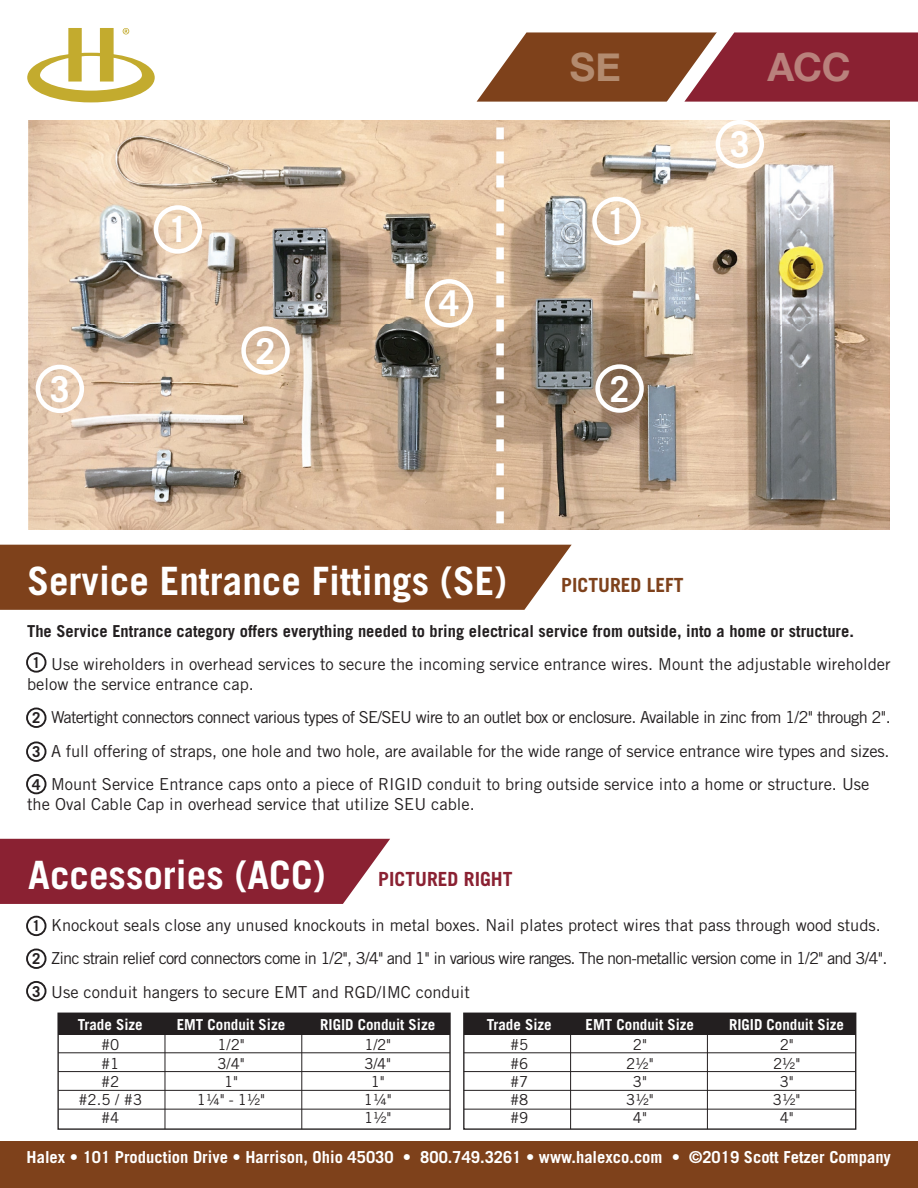
<style>
.page{position:relative;width:918px;height:1188px;background:#fff}
.page>*{position:absolute;margin:0;border:0;box-sizing:border-box;transform-origin:0 0}
.t1{font:700 39.15px "Trade Gothic";color:#fff}
.t2{font:700 39.15px "Helvetica Neue";color:#b9817c}
.t3{font:700 39.15px "Helvetica Neue";color:#b38b6f}
.t4{font:700 35.7px "Trade Gothic";color:#fff}
.t5{font:700 19.5px "Trade Gothic";color:#8a2132}
.t6{font:700 19.5px "Trade Gothic";color:#7e411b}
.t7{font:16.5px/33.3px "Trade Gothic";color:#231f20}
.t8{font:700 16.5px "Trade Gothic";color:#231f20}
.t9{font:700 16.5px "Trade Gothic";color:#fff}
.t10{font:15.15px "Trade Gothic";letter-spacing:-.01em;color:#231f20}
.t11{font:700 15.15px "Trade Gothic";color:#fff}
.t12{font:700 15px/32.7px "Trade Gothic";color:#231f20;text-align:justify}
</style>
<div class="page">
<div style="left:464px;top:1013px;width:392px;height:22px;background:#231f20"></div>
<div style="left:58px;top:1013px;width:392px;height:22px;background:#231f20"></div>
<svg style="left:477px;top:32px;width:441px;height:70px;background:#92473f"></svg>
<div style="left:0;top:545px;width:572px;height:65px;background:#7e411b"></div>
<div style="left:0;top:1142px;width:918px;height:46px;background:#7e411b"></div>
<div style="left:0;top:839px;width:390px;height:65px;background:#8a2132"></div>
<svg style="left:27px;top:28px;width:128px;height:74px"></svg>
<img style="left:29px;top:121px;width:860px;height:408px">
<div style="left:57px;top:1013px;width:394px;height:117px;border:1px solid #231f20"></div>
<div style="left:463px;top:1013px;width:393px;height:117px;border:1px solid #231f20"></div>
<hr style="left:165px;top:1033px;width:1px;height:96px;background:#231f20">
<hr style="left:301px;top:1033px;width:1px;height:96px;background:#231f20">
<hr style="left:58px;top:1052px;width:392px;height:1px;background:#231f20">
<hr style="left:58px;top:1071px;width:392px;height:1px;background:#231f20">
<hr style="left:58px;top:1090px;width:392px;height:1px;background:#231f20">
<hr style="left:58px;top:1109px;width:392px;height:1px;background:#231f20">
<hr style="left:570px;top:1033px;width:1px;height:96px;background:#231f20">
<hr style="left:707px;top:1033px;width:1px;height:96px;background:#231f20">
<hr style="left:464px;top:1052px;width:392px;height:1px;background:#231f20">
<hr style="left:464px;top:1071px;width:392px;height:1px;background:#231f20">
<hr style="left:464px;top:1090px;width:392px;height:1px;background:#231f20">
<hr style="left:464px;top:1109px;width:392px;height:1px;background:#231f20">
<div style="left:154px;top:205px;width:48px;height:49px;border:4px solid #fff;border-radius:50%"></div>
<div style="left:592px;top:197px;width:49px;height:48px;border:4px solid #fff;border-radius:50%"></div>
<div style="left:241px;top:326px;width:49px;height:49px;border:4px solid #fff;border-radius:50%"></div>
<div style="left:595px;top:364px;width:49px;height:49px;border:4px solid #fff;border-radius:50%"></div>
<div style="left:425px;top:279px;width:48px;height:49px;border:4px solid #fff;border-radius:50%"></div>
<div style="left:36px;top:365px;width:48px;height:48px;border:4px solid #fff;border-radius:50%"></div>
<div style="left:716px;top:120px;width:48px;height:48px;border:4px solid #fff;border-radius:50%"></div>
<div style="left:26px;top:652px;width:20px;height:21px;border:2px solid #231f20;border-radius:50%"></div>
<div style="left:26px;top:708px;width:20px;height:20px;border:2px solid #231f20;border-radius:50%"></div>
<div style="left:26px;top:741px;width:20px;height:21px;border:2px solid #231f20;border-radius:50%"></div>
<div style="left:26px;top:916px;width:20px;height:20px;border:2px solid #231f20;border-radius:50%"></div>
<div style="left:26px;top:949px;width:20px;height:20px;border:2px solid #231f20;border-radius:50%"></div>
<div style="left:26px;top:981px;width:20px;height:20px;border:2px solid #231f20;border-radius:50%"></div>
<div style="left:26px;top:774px;width:20px;height:20px;border:2px solid #231f20;border-radius:50%"></div>
<svg style="left:496px;top:127px;width:8px;height:402px"></svg>
<h1 class="t3" style="left:570px;top:36px;width:52px">SE</h1>
<h1 class="t2" style="left:768px;top:36px;width:85px">ACC</h1>
<h2 class="t4" style="left:50px;top:367px;width:21px">3</h2>
<h2 class="t4" style="left:168px;top:208px;width:21px">1</h2>
<h2 class="t4" style="left:607px;top:199px;width:21px">1</h2>
<h2 class="t4" style="left:256px;top:329px;width:21px">2</h2>
<h2 class="t4" style="left:439px;top:282px;width:21px">4</h2>
<h2 class="t4" style="left:610px;top:367px;width:21px">2</h2>
<h2 class="t4" style="left:730px;top:122px;width:21px">3</h2>
<h1 class="t1" style="left:27px;top:557px;width:481px">Service Entrance Fittings (SE)</h1>
<p class="t6" style="left:561px;top:573px;width:124px">PICTURED LEFT</p>
<p class="t8" style="left:27px;top:621px;width:828px">The Service Entrance category offers everything needed to bring electrical service from outside, into a home or structure.</p>
<p class="t7" style="left:27px;top:654px;width:865px;line-height:19.8px;text-indent:24px">Use wireholders in overhead services to secure the incoming service entrance wires. Mount the adjustable wireholder below the service entrance cap.</p>
<p class="t7" style="left:51px;top:701px;width:841px;text-align:justify">Watertight connectors connect various types of SE/SEU wire to an outlet box or enclosure. Available in zinc from 1/2" through 2".<br>A full offering of straps, one hole and two hole, are available for the wide range of service entrance wire types and sizes.<br>Mount Service Entrance caps onto a piece of RIGID conduit to bring outside service into a home or structure. Use</p>
<p class="t7" style="left:27px;top:787px;width:449px">the Oval Cable Cap in overhead service that utilize SEU cable.</p>
<p class="t12" style="left:32px;top:646px;width:10px">1</p>
<p class="t12" style="left:32px;top:701px;width:10px">2</p>
<p class="t12" style="left:32px;top:735px;width:10px">3</p>
<p class="t12" style="left:32px;top:768px;width:10px">4</p>
<h1 class="t1" style="left:28px;top:851px;width:299px">Accessories (ACC)</h1>
<p class="t5" style="left:378px;top:867px;width:136px">PICTURED RIGHT</p>
<p class="t7" style="left:51px;top:908px;width:838px">Knockout seals close any unused knockouts in metal boxes. Nail plates protect wires that pass through wood studs.<br>Zinc strain relief cord connectors come in 1/2", 3/4" and 1" in various wire ranges. The non-metallic version come in 1/2" and 3/4".<br>Use conduit hangers to secure EMT and RGD/IMC conduit</p>
<p class="t11" style="left:78px;top:1015px;width:67px">Trade Size</p>
<p class="t11" style="left:177px;top:1015px;width:110px">EMT Conduit Size</p>
<p class="t11" style="left:320px;top:1015px;width:117px">RIGID Conduit Size</p>
<p class="t10" style="left:101px;top:1036px;width:20px">#0</p>
<p class="t10" style="left:217px;top:1036px;width:29px">1/2"</p>
<p class="t10" style="left:365px;top:1036px;width:28px">1/2"</p>
<p class="t10" style="left:101px;top:1054px;width:20px">#1</p>
<p class="t10" style="left:217px;top:1054px;width:29px">3/4"</p>
<p class="t10" style="left:365px;top:1054px;width:28px">3/4"</p>
<p class="t10" style="left:101px;top:1072px;width:20px">#2</p>
<p class="t10" style="left:224px;top:1072px;width:16px">1"</p>
<p class="t10" style="left:371px;top:1072px;width:15px">1"</p>
<p class="t10" style="left:78px;top:1090px;width:65px">#2.5 / #3</p>
<p class="t10" style="left:197px;top:1090px;width:70px">1¼" - 1½"</p>
<p class="t10" style="left:364px;top:1090px;width:29px">1¼"</p>
<p class="t10" style="left:101px;top:1109px;width:20px">#4</p>
<p class="t10" style="left:364px;top:1109px;width:29px">1½"</p>
<p class="t12" style="left:32px;top:909px;width:10px">1<br>2<br>3</p>
<p class="t11" style="left:487px;top:1015px;width:67px">Trade Size</p>
<p class="t11" style="left:586px;top:1015px;width:110px">EMT Conduit Size</p>
<p class="t11" style="left:729px;top:1015px;width:117px">RIGID Conduit Size</p>
<p class="t10" style="left:510px;top:1036px;width:20px">#5</p>
<p class="t10" style="left:633px;top:1036px;width:16px">2"</p>
<p class="t10" style="left:780px;top:1036px;width:15px">2"</p>
<p class="t10" style="left:510px;top:1054px;width:20px">#6</p>
<p class="t10" style="left:626px;top:1054px;width:29px">2½"</p>
<p class="t10" style="left:773px;top:1054px;width:29px">2½"</p>
<p class="t10" style="left:510px;top:1072px;width:20px">#7</p>
<p class="t10" style="left:633px;top:1072px;width:16px">3"</p>
<p class="t10" style="left:780px;top:1072px;width:15px">3"</p>
<p class="t10" style="left:510px;top:1090px;width:20px">#8</p>
<p class="t10" style="left:626px;top:1090px;width:29px">3½"</p>
<p class="t10" style="left:773px;top:1090px;width:29px">3½"</p>
<p class="t10" style="left:510px;top:1109px;width:20px">#9</p>
<p class="t10" style="left:633px;top:1109px;width:16px">4"</p>
<p class="t10" style="left:780px;top:1109px;width:15px">4"</p>
<p class="t9" style="left:27px;top:1147px;width:866px">Halex • 101 Production Drive • Harrison, Ohio 45030 • 800.749.3261 • www.halexco.com • ©2019 Scott Fetzer Company</p>
</div>
